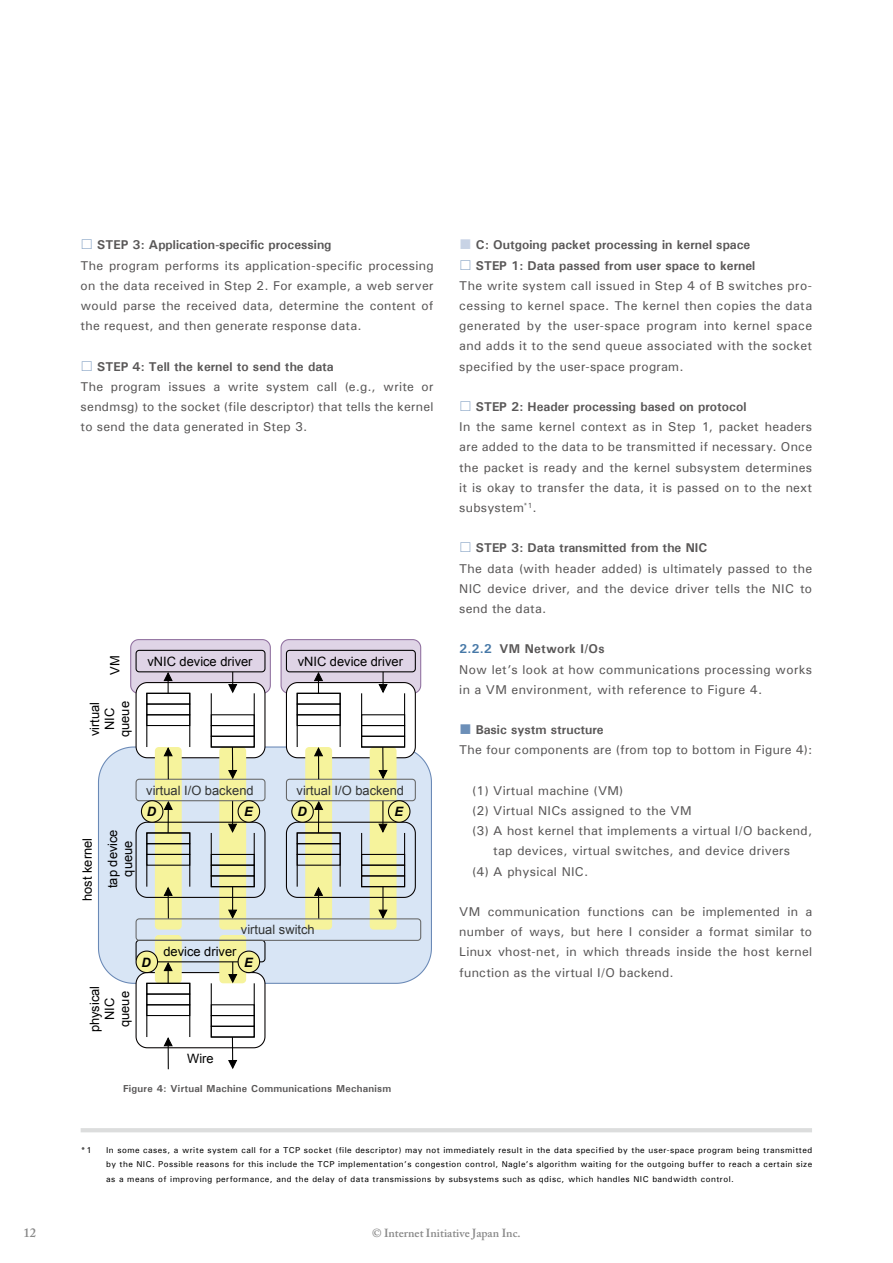
<style>
.page{position:relative;width:893px;height:1263px;background:#fff}
.page>*{position:absolute;margin:0;border:0;box-sizing:border-box;transform-origin:0 0}
.t1{font:12.9px/15px "Arial";color:#000;text-align:center}
.t2{font:12.9px "Arial";color:#323434}
.t3{font:italic 700 12.9px "Arial";color:#000}
.t4{font:500 12.75px/20.2px "Univers";letter-spacing:.02em;color:#595757}
.t5{font:700 12.75px "Univers";color:#595757}
.t6{font:600 12.75px "Adobe Caslon Pro";color:#898989}
.t7{font:600 11.7px "Adobe Caslon Pro";color:#898989}
.t8{font:700 10.05px "Univers";letter-spacing:.025em;color:#595757}
.t9{font:500 8.55px/14.9px "Univers";letter-spacing:.05em;color:#000;text-align:justify}
.s1{font-family:"Hira Kaku Pro W6";font-weight:400;color:#6c8fb8}
.s2{font-weight:700}
.s3{font-family:"Hira Kaku Pro W6";font-weight:400;color:#c8d3e5}
.s4{font-weight:700;color:#4678a7}
</style>
<div class="page">
<hr style="left:81px;top:1128px;width:731px;height:4px;background:#dcdddd">
<svg style="left:98px;top:746px;width:334px;height:238px"></svg>
<svg style="left:130px;top:639px;width:292px;height:430px"></svg>
<p class="t6" style="left:23px;top:1225px;width:14px">12</p>
<p class="t4" style="left:80px;top:235px;width:355px"><span class="s1">□</span> <span class="s2">STEP 3: Application-specific processing<br></span>The program performs its application-specific processing on the data received in Step 2. For example, a web server would parse the received data, determine the content of the request, and then generate response data.</p>
<p class="t4" style="left:80px;top:356px;width:355px"><span class="s1">□</span> <span class="s2">STEP 4: Tell the kernel to send the data<br></span>The program issues a write system call (e.g., write or sendmsg) to the socket (file descriptor) that tells the kernel to send the data generated in Step 3.</p>
<p class="t1" style="left:108px;top:675px;width:21px;rotate:-90deg">VM</p>
<p class="t1" style="left:147px;top:654px;width:107px">vNIC device driver</p>
<p class="t1" style="left:87px;top:737px;width:37px;rotate:-90deg">virtual<br>NIC queue</p>
<p class="t2" style="left:146px;top:782px;width:109px">virtual I/O backend</p>
<p class="t1" style="left:298px;top:654px;width:107px">vNIC device driver</p>
<p class="t2" style="left:297px;top:782px;width:109px">virtual I/O backend</p>
<p class="t1" style="left:80px;top:901px;width:65px;rotate:-90deg">host kernel</p>
<p class="t1" style="left:105px;top:888px;width:60px;rotate:-90deg">tap device queue</p>
<p class="t3" style="left:147px;top:803px;width:11px">D</p>
<p class="t3" style="left:244px;top:803px;width:10px">E</p>
<p class="t3" style="left:297px;top:803px;width:11px">D</p>
<p class="t2" style="left:241px;top:921px;width:75px">virtual switch</p>
<p class="t3" style="left:142px;top:954px;width:11px">D</p>
<p class="t1" style="left:163px;top:944px;width:75px">device driver</p>
<p class="t3" style="left:244px;top:954px;width:10px">E</p>
<p class="t1" style="left:87px;top:1032px;width:48px;rotate:-90deg">physical<br>NIC queue</p>
<p class="t1" style="left:187px;top:1051px;width:28px">Wire</p>
<p class="t3" style="left:394px;top:803px;width:10px">E</p>
<p class="t8" style="left:123px;top:1082px;width:270px">Figure 4: Virtual Machine Communications Mechanism</p>
<p class="t5" style="left:459px;top:237px;width:293px"><span class="s3">■</span> C: Outgoing packet processing in kernel space</p>
<p class="t4" style="left:459px;top:255px;width:355px"><span class="s1">□</span> <span class="s2">STEP 1: Data passed from user space to kernel<br></span>The write system call issued in Step 4 of B switches pro&shy;cessing to kernel space. The kernel then copies the data generated by the user-space program into kernel space and adds it to the send queue associated with the socket specified by the user-space program.</p>
<p class="t4" style="left:459px;top:396px;width:355px"><span class="s1">□</span> <span class="s2">STEP 2: Header processing based on protocol<br></span>In the same kernel context as in Step 1, packet headers are added to the data to be transmitted if necessary. Once the packet is ready and the kernel subsystem determines it is okay to transfer the data, it is passed on to the next subsystem<sup>*1</sup>.</p>
<p class="t4" style="left:459px;top:538px;width:355px"><span class="s1">□</span> <span class="s2">STEP 3: Data transmitted from the NIC<br></span>The data (with header added) is ultimately passed to the NIC device driver, and the device driver tells the NIC to send the data.</p>
<p class="t4" style="left:459px;top:639px;width:354px"><span class="s4">2.2.2</span> <span class="s2">VM Network I/Os<br></span>Now let’s look at how communications processing works in a VM environment, with reference to Figure 4.</p>
<p class="t4" style="left:459px;top:719px;width:355px"><span class="s1">■</span> <span class="s2">Basic systm structure<br></span>The four components are (from top to bottom in Figure 4):</p>
<p class="t4" style="left:472px;top:780px;width:153px">(1) Virtual machine (VM)</p>
<p class="t4" style="left:472px;top:800px;width:221px">(2) Virtual NICs assigned to the VM</p>
<p class="t4" style="left:472px;top:820px;width:342px">(3) A host kernel that implements a virtual I/O backend,</p>
<p class="t4" style="left:493px;top:841px;width:298px">tap devices, virtual switches, and device drivers</p>
<p class="t4" style="left:472px;top:861px;width:118px">(4) A physical NIC.</p>
<p class="t4" style="left:459px;top:901px;width:354px;text-align:justify">VM communication functions can be implemented in a number of ways, but here I consider a format similar to Linux vhost-net, in which threads inside the host kernel function as the virtual I/O backend.</p>
<p class="t9" style="left:81px;top:1142px;width:13px">*1</p>
<p class="t9" style="left:106px;top:1142px;width:708px">In some cases, a write system call for a TCP socket (file descriptor) may not immediately result in the data specified by the user-space program being transmitted by the NIC. Possible reasons for this include the TCP implementation’s congestion control, Nagle’s algorithm waiting for the outgoing buffer to reach a certain size as a means of improving performance, and the delay of data transmissions by subsystems such as qdisc, which handles NIC bandwidth control.</p>
<p class="t7" style="left:372px;top:1226px;width:150px">© Internet Initiative Japan Inc.</p>
</div>
